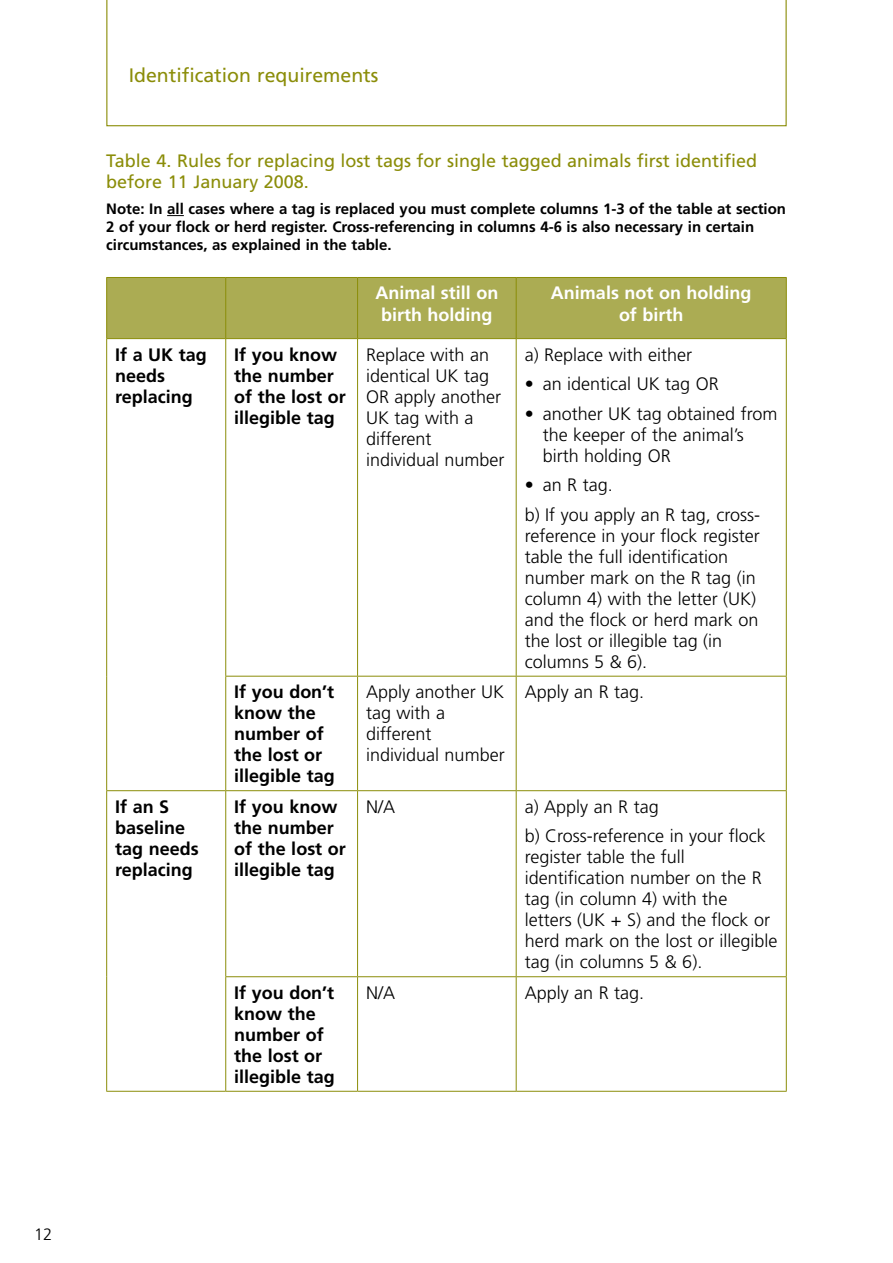
<style>
.page{position:relative;width:893px;height:1263px;background:#fff}
.page>*{position:absolute;margin:0;border:0;box-sizing:border-box;transform-origin:0 0}
.t1{font:19.5px "Frutiger LT Std";color:#8b8d09}
.t2{font:300 18px/21px "Frutiger LT Std";color:#000}
.t3{font:700 18px/21px "Frutiger LT Std";color:#000}
.t4{font:18px/21px "Frutiger LT Std";color:#8b8d09}
.t5{font:700 18px/21px "Frutiger LT Std";color:#fff;text-align:center}
.t6{font:300 16.5px "Frutiger LT Std";color:#000}
.t7{font:700 15px/18px "Frutiger LT Std";color:#000}
</style>
<div class="page">
<svg style="left:106px;top:0;width:681px;height:126px"></svg>
<svg style="left:167px;top:215px;width:17px;height:1px"></svg>
<div style="left:107px;top:278px;width:679px;height:60px;background:#abac53"></div>
<hr style="left:106px;top:277px;width:120px;height:1px;background:#8b8d09">
<hr style="left:106px;top:278px;width:1px;height:60px;background:#8b8d09">
<hr style="left:226px;top:277px;width:132px;height:1px;background:#8b8d09">
<hr style="left:225px;top:278px;width:1px;height:60px;background:#8b8d09">
<hr style="left:358px;top:277px;width:158px;height:1px;background:#8b8d09">
<hr style="left:357px;top:278px;width:1px;height:60px;background:#8b8d09">
<hr style="left:516px;top:277px;width:271px;height:1px;background:#8b8d09">
<hr style="left:516px;top:278px;width:1px;height:60px;background:#8b8d09">
<hr style="left:786px;top:278px;width:1px;height:60px;background:#8b8d09">
<hr style="left:106px;top:338px;width:120px;height:1px;background:#8b8d09">
<hr style="left:106px;top:339px;width:1px;height:337px;background:#8b8d09">
<hr style="left:226px;top:338px;width:132px;height:1px;background:#8b8d09">
<hr style="left:225px;top:339px;width:1px;height:337px;background:#8b8d09">
<hr style="left:358px;top:338px;width:158px;height:1px;background:#8b8d09">
<hr style="left:357px;top:339px;width:1px;height:337px;background:#8b8d09">
<hr style="left:516px;top:338px;width:271px;height:1px;background:#8b8d09">
<hr style="left:516px;top:339px;width:1px;height:337px;background:#8b8d09">
<hr style="left:786px;top:339px;width:1px;height:337px;background:#8b8d09">
<hr style="left:106px;top:676px;width:1px;height:114px;background:#8b8d09">
<hr style="left:225px;top:676px;width:133px;height:1px;background:#8b8d09">
<hr style="left:225px;top:676px;width:1px;height:114px;background:#8b8d09">
<hr style="left:358px;top:676px;width:158px;height:1px;background:#8b8d09">
<hr style="left:357px;top:676px;width:1px;height:114px;background:#8b8d09">
<hr style="left:516px;top:676px;width:271px;height:1px;background:#8b8d09">
<hr style="left:516px;top:676px;width:1px;height:114px;background:#8b8d09">
<hr style="left:786px;top:676px;width:1px;height:114px;background:#8b8d09">
<hr style="left:106px;top:790px;width:120px;height:1px;background:#8b8d09">
<hr style="left:106px;top:791px;width:1px;height:186px;background:#8b8d09">
<hr style="left:226px;top:790px;width:132px;height:1px;background:#8b8d09">
<hr style="left:225px;top:791px;width:1px;height:185px;background:#8b8d09">
<hr style="left:358px;top:790px;width:158px;height:1px;background:#8b8d09">
<hr style="left:357px;top:791px;width:1px;height:185px;background:#8b8d09">
<hr style="left:516px;top:790px;width:271px;height:1px;background:#8b8d09">
<hr style="left:516px;top:791px;width:1px;height:185px;background:#8b8d09">
<hr style="left:786px;top:791px;width:1px;height:185px;background:#8b8d09">
<hr style="left:106px;top:977px;width:1px;height:114px;background:#8b8d09">
<hr style="left:225px;top:976px;width:133px;height:1px;background:#8b8d09">
<hr style="left:225px;top:977px;width:1px;height:114px;background:#8b8d09">
<hr style="left:358px;top:976px;width:158px;height:1px;background:#8b8d09">
<hr style="left:357px;top:977px;width:1px;height:114px;background:#8b8d09">
<hr style="left:516px;top:976px;width:271px;height:1px;background:#8b8d09">
<hr style="left:516px;top:977px;width:1px;height:114px;background:#8b8d09">
<hr style="left:786px;top:977px;width:1px;height:114px;background:#8b8d09">
<hr style="left:106px;top:1091px;width:120px;height:1px;background:#8b8d09">
<hr style="left:226px;top:1091px;width:132px;height:1px;background:#8b8d09">
<hr style="left:358px;top:1091px;width:158px;height:1px;background:#8b8d09">
<hr style="left:516px;top:1091px;width:271px;height:1px;background:#8b8d09">
<p class="t1" style="left:129px;top:64px;width:251px">Identification requirements</p>
<p class="t4" style="left:106px;top:150px;width:652px">Table 4. Rules for replacing lost tags for single tagged animals first identified before 11 January 2008.</p>
<p class="t7" style="left:106px;top:200px;width:681px">Note: In all cases where a tag is replaced you must complete columns 1-3 of the table at section<br>2 of your flock or herd register. Cross-referencing in columns 4-6 is also necessary in certain circumstances, as explained in the table.</p>
<p class="t5" style="left:375px;top:283px;width:125px">Animal still on birth holding</p>
<p class="t5" style="left:551px;top:283px;width:202px">Animals not on holding of birth</p>
<p class="t3" style="left:115px;top:344px;width:93px">If a UK tag needs replacing</p>
<p class="t3" style="left:234px;top:344px;width:113px">If you know the number of the lost or illegible tag</p>
<p class="t2" style="left:366px;top:344px;width:140px">Replace with an identical UK tag<br>OR apply another<br>UK tag with a different individual number</p>
<p class="t2" style="left:525px;top:344px;width:169px">a) Replace with either</p>
<p class="t2" style="left:525px;top:374px;width:196px">• an identical UK tag OR</p>
<p class="t2" style="left:543px;top:403px;width:236px;text-indent:-18px">• another UK tag obtained from the keeper of the animal’s birth holding OR</p>
<p class="t2" style="left:525px;top:470px;width:237px;line-height:29.5px">• an R tag.<br>b) If you apply an R tag, cross-</p>
<p class="t2" style="left:525px;top:525px;width:237px">reference in your flock register table the full identification number mark on the R tag (in column 4) with the letter (UK) and the flock or herd mark on the lost or illegible tag (in columns 5 &amp; 6).</p>
<p class="t3" style="left:234px;top:682px;width:102px">If you don’t know the number of the lost or illegible tag</p>
<p class="t2" style="left:366px;top:682px;width:140px">Apply another UK tag with a different individual number</p>
<p class="t2" style="left:525px;top:682px;width:121px">Apply an R tag.</p>
<p class="t3" style="left:115px;top:796px;width:85px">If an S baseline tag needs replacing</p>
<p class="t3" style="left:234px;top:796px;width:113px">If you know the number of the lost or illegible tag</p>
<p class="t2" style="left:366px;top:796px;width:31px">N/A</p>
<p class="t2" style="left:525px;top:792px;width:243px;line-height:29.5px">a) Apply an R tag<br>b) Cross-reference in your flock</p>
<p class="t2" style="left:525px;top:847px;width:254px">register table the full identification number on the R tag (in column 4) with the letters (UK + S) and the flock or herd mark on the lost or illegible tag (in columns 5 &amp; 6).</p>
<p class="t3" style="left:234px;top:982px;width:102px">If you don’t know the number of the lost or illegible tag</p>
<p class="t2" style="left:366px;top:982px;width:31px">N/A</p>
<p class="t2" style="left:525px;top:982px;width:121px">Apply an R tag.</p>
<p class="t6" style="left:34px;top:1225px;width:20px">12</p>
</div>
